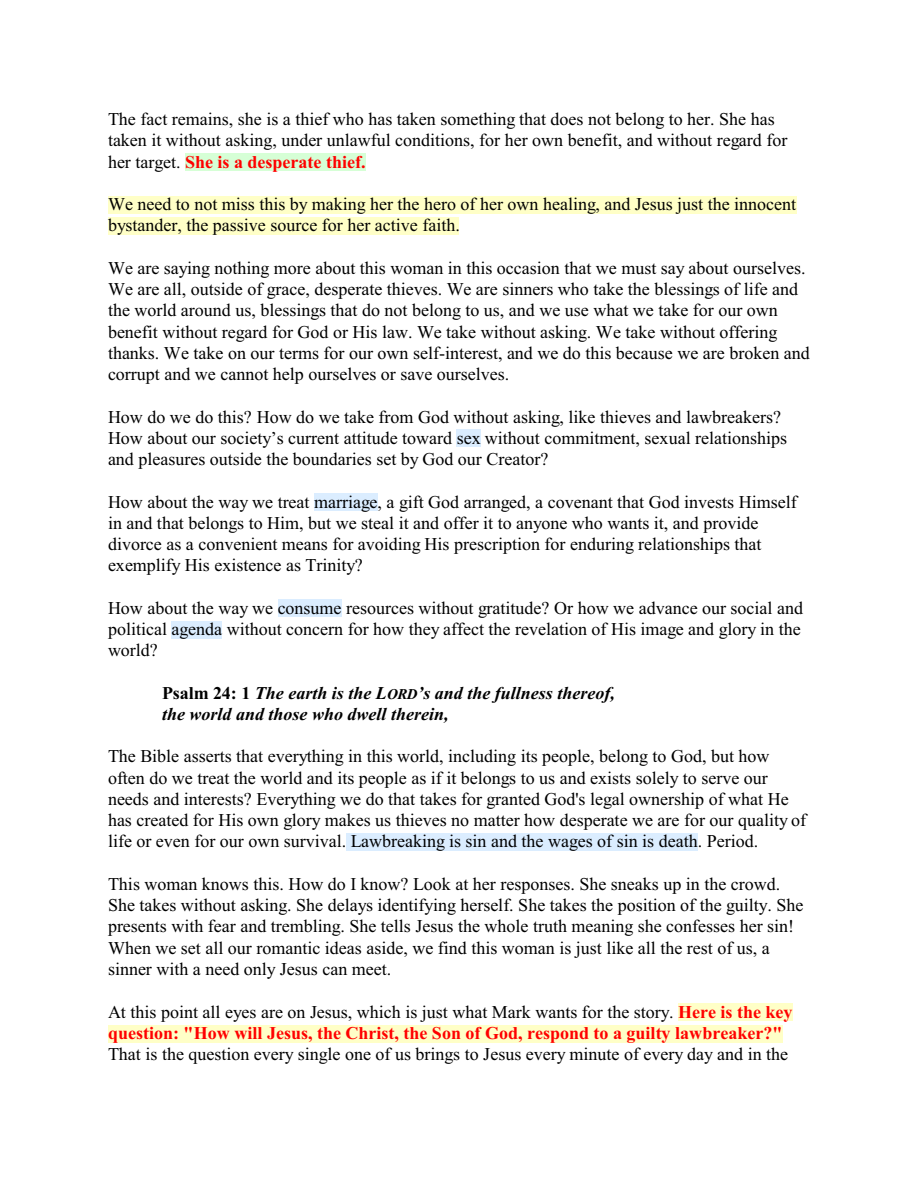
<style>
.page{position:relative;width:918px;height:1188px;background:#fff}
.page>*{position:absolute;margin:0;border:0;box-sizing:border-box;transform-origin:0 0}
.t1{font:18px/21.3px "Times New Roman";color:#000}
.t2{font:700 18px/21.6px "Times New Roman";color:#f00}
.t3{font:italic 700 18px/21.3px "Times New Roman";color:#000}
.s1{font-weight:700;color:#f00}
.s2{font-style:normal}
.s3{font-size:15px}
.s4{font-weight:400;color:#000}
</style>
<div class="page">
<div style="left:185px;top:153px;width:181px;height:18px;background:#d6ffd6"></div>
<div style="left:108px;top:196px;width:689px;height:18px;background:#ffffc7"></div>
<div style="left:108px;top:217px;width:351px;height:18px;background:#ffffc7"></div>
<div style="left:456px;top:429px;width:24px;height:18px;background:#dbedff"></div>
<div style="left:314px;top:493px;width:63px;height:18px;background:#dbedff"></div>
<div style="left:278px;top:599px;width:63px;height:18px;background:#dbedff"></div>
<div style="left:172px;top:621px;width:50px;height:18px;background:#dbedff"></div>
<div style="left:346px;top:833px;width:352px;height:18px;background:#dbedff"></div>
<div style="left:678px;top:1003px;width:114px;height:18px;background:#ffffc7"></div>
<div style="left:108px;top:1025px;width:674px;height:18px;background:#ffffc7"></div>
<p class="t1" style="left:108px;top:110px;width:681px">The fact remains, she is a thief who has taken something that does not belong to her. She has taken it without asking, under unlawful conditions, for her own benefit, and without regard for her target. <span class="s1">She is a desperate thief.</span></p>
<p class="t1" style="left:108px;top:195px;width:690px">We need to not miss this by making her the hero of her own healing, and Jesus just the innocent bystander, the passive source for her active faith.</p>
<p class="t1" style="left:108px;top:259px;width:703px">We are saying nothing more about this woman in this occasion that we must say about ourselves.<br>We are all, outside of grace, desperate thieves. We are sinners who take the blessings of life and the world around us, blessings that do not belong to us, and we use what we take for our own benefit without regard for God or His law. We take without asking. We take without offering thanks. We take on our terms for our own self-interest, and we do this because we are broken and corrupt and we cannot help ourselves or save ourselves.</p>
<p class="t1" style="left:108px;top:408px;width:681px">How do we do this? How do we take from God without asking, like thieves and lawbreakers?<br>How about our society’s current attitude toward sex without commitment, sexual relationships and pleasures outside the boundaries set by God our Creator?</p>
<p class="t1" style="left:108px;top:493px;width:690px">How about the way we treat marriage, a gift God arranged, a covenant that God invests Himself in and that belongs to Him, but we steal it and offer it to anyone who wants it, and provide divorce as a convenient means for avoiding His prescription for enduring relationships that exemplify His existence as Trinity?</p>
<p class="t1" style="left:108px;top:599px;width:697px">How about the way we consume resources without gratitude? Or how we advance our social and political agenda without concern for how they affect the revelation of His image and glory in the world?</p>
<p class="t3" style="left:162px;top:684px;width:454px"><span class="s2">Psalm 24: 1</span> The earth is the L<span class="s3">ORD</span>’s and the fullness thereof, the world and those who dwell therein,</p>
<p class="t1" style="left:108px;top:748px;width:700px">The Bible asserts that everything in this world, including its people, belong to God, but how often do we treat the world and its people as if it belongs to us and exists solely to serve our needs and interests? Everything we do that takes for granted God's legal ownership of what He has created for His own glory makes us thieves no matter how desperate we are for our quality of life or even for our own survival. Lawbreaking is sin and the wages of sin is death. Period.</p>
<p class="t1" style="left:108px;top:875px;width:697px">This woman knows this. How do I know? Look at her responses. She sneaks up in the crowd.<br>She takes without asking. She delays identifying herself. She takes the position of the guilty. She presents with fear and trembling. She tells Jesus the whole truth meaning she confesses her sin!<br>When we set all our romantic ideas aside, we find this woman is just like all the rest of us, a sinner with a need only Jesus can meet.</p>
<p class="t2" style="left:108px;top:1003px;width:686px"><span class="s4">At this point all eyes are on Jesus, which is just what Mark wants for the story.</span> Here is the key question: "How will Jesus, the Christ, the Son of God, respond to a guilty lawbreaker?"</p>
<p class="t1" style="left:108px;top:1045px;width:682px">That is the question every single one of us brings to Jesus every minute of every day and in the</p>
</div>
